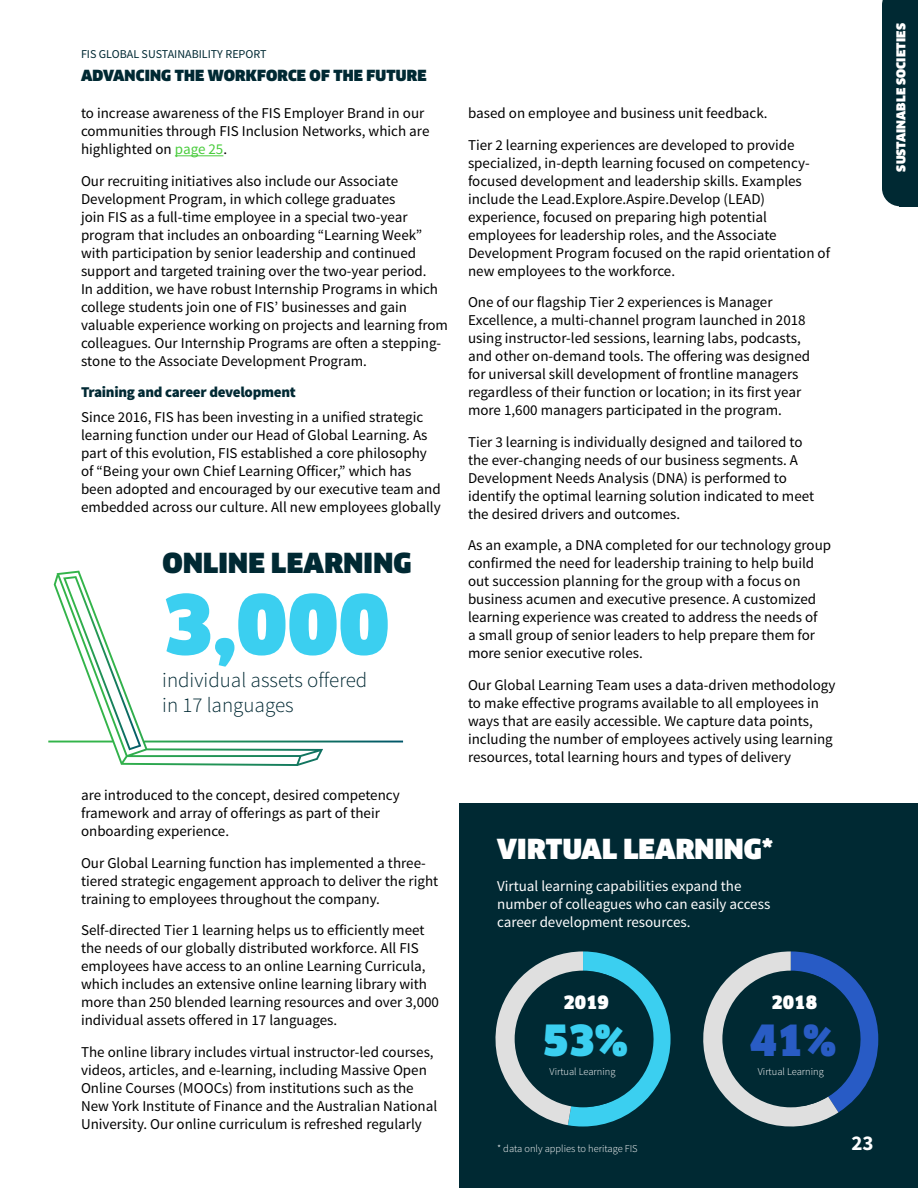
<style>
.page{position:relative;width:918px;height:1188px;background:#fff}
.page>*{position:absolute;margin:0;border:0;box-sizing:border-box;transform-origin:0 0}
.t1{font:900 81px "Clan OT";color:#3bcff0}
.t2{font:900 42px "Clan OT";color:#3bcff0}
.t3{font:900 42px "Clan OT";color:#295cc4}
.t4{font:900 27px "Clan OT";color:#fff}
.t5{font:900 27px "Clan OT";letter-spacing:.01em;color:#002933}
.t6{font:300 21px/25.2px "Source Sans Pro";color:#002933}
.t7{font:700 21px "Source Sans Pro";color:#fff}
.t8{font:900 18px "Clan OT";color:#fff}
.t9{font:15px/18px "Source Sans Pro";color:#000}
.t10{font:15px/18px "Source Sans Pro";color:#fff}
.t11{font:900 15px "Clan OT";letter-spacing:.01em;color:#002933}
.t12{font:900 15px "Source Sans Pro";letter-spacing:-.02em;color:#002933}
.t13{font:12px "Source Sans Pro";color:#002933}
.t14{font:900 12px "Clan OT";letter-spacing:.01em;color:#fff}
.t15{font:300 10.5px "Source Sans Pro";color:#fff}
.s1{color:#4acc3d}
</style>
<div class="page">
<div style="left:459px;top:803px;width:459px;height:385px;background:#002933"></div>
<svg style="left:48px;top:571px;width:355px;height:195px"></svg>
<hr style="left:175px;top:155px;width:48px;height:1px;background:#4acc3d">
<div style="left:882px;top:0;width:36px;height:206px;background:#002933"></div>
<svg style="left:495px;top:951px;width:176px;height:176px"></svg>
<svg style="left:703px;top:951px;width:175px;height:176px"></svg>
<p class="t13" style="left:81px;top:47px;width:187px">FIS GLOBAL SUSTAINABILITY REPORT</p>
<p class="t11" style="left:81px;top:67px;width:347px">ADVANCING THE WORKFORCE OF THE FUTURE</p>
<p class="t9" style="left:81px;top:105px;width:350px">to increase awareness of the FIS Employer Brand in our communities through FIS Inclusion Networks, which are highlighted on <span class="s1">page 25</span>.</p>
<p class="t9" style="left:81px;top:172px;width:369px">Our recruiting initiatives also include our Associate Development Program, in which college graduates<br>join FIS as a full-time employee in a special two-year program that includes an onboarding “Learning Week” with participation by senior leadership and continued support and targeted training over the two-year period.<br>In addition, we have robust Internship Programs in which college students join one of FIS’ businesses and gain valuable experience working on projects and learning from colleagues. Our Internship Programs are often a stepping&shy;stone to the Associate Development Program.</p>
<p class="t12" style="left:81px;top:383px;width:216px">Training and career development</p>
<p class="t9" style="left:81px;top:408px;width:361px">Since 2016, FIS has been investing in a unified strategic learning function under our Head of Global Learning. As part of this evolution, FIS established a core philosophy of “Being your own Chief Learning Officer,” which has been adopted and encouraged by our executive team and embedded across our culture. All new employees globally</p>
<h3 class="t5" style="left:162px;top:547px;width:251px">ONLINE LEARNING</h3>
<h1 class="t1" style="left:162px;top:579px;width:229px">3,000</h1>
<h3 class="t6" style="left:162px;top:667px;width:207px">individual assets offered in 17 languages</h3>
<p class="t9" style="left:81px;top:786px;width:320px">are introduced to the concept, desired competency framework and array of offerings as part of their onboarding experience.</p>
<p class="t9" style="left:81px;top:854px;width:359px">Our Global Learning function has implemented a three&shy;tiered strategic engagement approach to deliver the right training to employees throughout the company.</p>
<p class="t9" style="left:81px;top:921px;width:360px">Self-directed Tier 1 learning helps us to efficiently meet the needs of our globally distributed workforce. All FIS employees have access to an online Learning Curricula, which includes an extensive online learning library with more than 250 blended learning resources and over 3,000 individual assets offered in 17 languages.</p>
<p class="t9" style="left:81px;top:1043px;width:358px">The online library includes virtual instructor-led courses, videos, articles, and e-learning, including Massive Open Online Courses (MOOCs) from institutions such as the New York Institute of Finance and the Australian National University. Our online curriculum is refreshed regularly</p>
<p class="t9" style="left:468px;top:98px;width:328px;line-height:31.5px">based on employee and business unit feedback.<br>Tier 2 learning experiences are developed to provide</p>
<p class="t9" style="left:468px;top:154px;width:364px">specialized, in-depth learning focused on competency&shy;focused development and leadership skills. Examples include the Lead.Explore.Aspire.Develop (LEAD) experience, focused on preparing high potential employees for leadership roles, and the Associate Development Program focused on the rapid orientation of new employees to the workforce.</p>
<p class="t9" style="left:468px;top:294px;width:344px">One of our flagship Tier 2 experiences is Manager Excellence, a multi-channel program launched in 2018 using instructor-led sessions, learning labs, podcasts, and other on-demand tools. The offering was designed for universal skill development of frontline managers regardless of their function or location; in its first year more 1,600 managers participated in the program.</p>
<p class="t9" style="left:468px;top:433px;width:348px">Tier 3 learning is individually designed and tailored to the ever-changing needs of our business segments. A Development Needs Analysis (DNA) is performed to identify the optimal learning solution indicated to meet the desired drivers and outcomes.</p>
<p class="t9" style="left:468px;top:537px;width:365px">As an example, a DNA completed for our technology group confirmed the need for leadership training to help build out succession planning for the group with a focus on business acumen and executive presence. A customized learning experience was created to address the needs of<br>a small group of senior leaders to help prepare them for more senior executive roles.</p>
<p class="t9" style="left:468px;top:676px;width:369px">Our Global Learning Team uses a data-driven methodology to make effective programs available to all employees in ways that are easily accessible. We capture data points, including the number of employees actively using learning resources, total learning hours and types of delivery</p>
<h3 class="t4" style="left:497px;top:834px;width:277px">VIRTUAL LEARNING*</h3>
<p class="t10" style="left:497px;top:878px;width:275px">Virtual learning capabilities expand the number of colleagues who can easily access career development resources.</p>
<p class="t8" style="left:563px;top:992px;width:47px">2019</p>
<h2 class="t2" style="left:542px;top:1017px;width:87px">53%</h2>
<p class="t15" style="left:550px;top:1065px;width:67px">Virtual Learning</p>
<p class="t15" style="left:497px;top:1142px;width:142px">* data only applies to heritage FIS</p>
<p class="t8" style="left:772px;top:992px;width:47px">2018</p>
<h2 class="t3" style="left:750px;top:1017px;width:87px">41%</h2>
<p class="t15" style="left:758px;top:1065px;width:67px">Virtual Learning</p>
<h3 class="t7" style="left:851px;top:1129px;width:24px">23</h3>
<p class="t14" style="left:894px;top:172px;width:150px;rotate:-90deg">SUSTAINABLE SOCIETIES</p>
</div>
